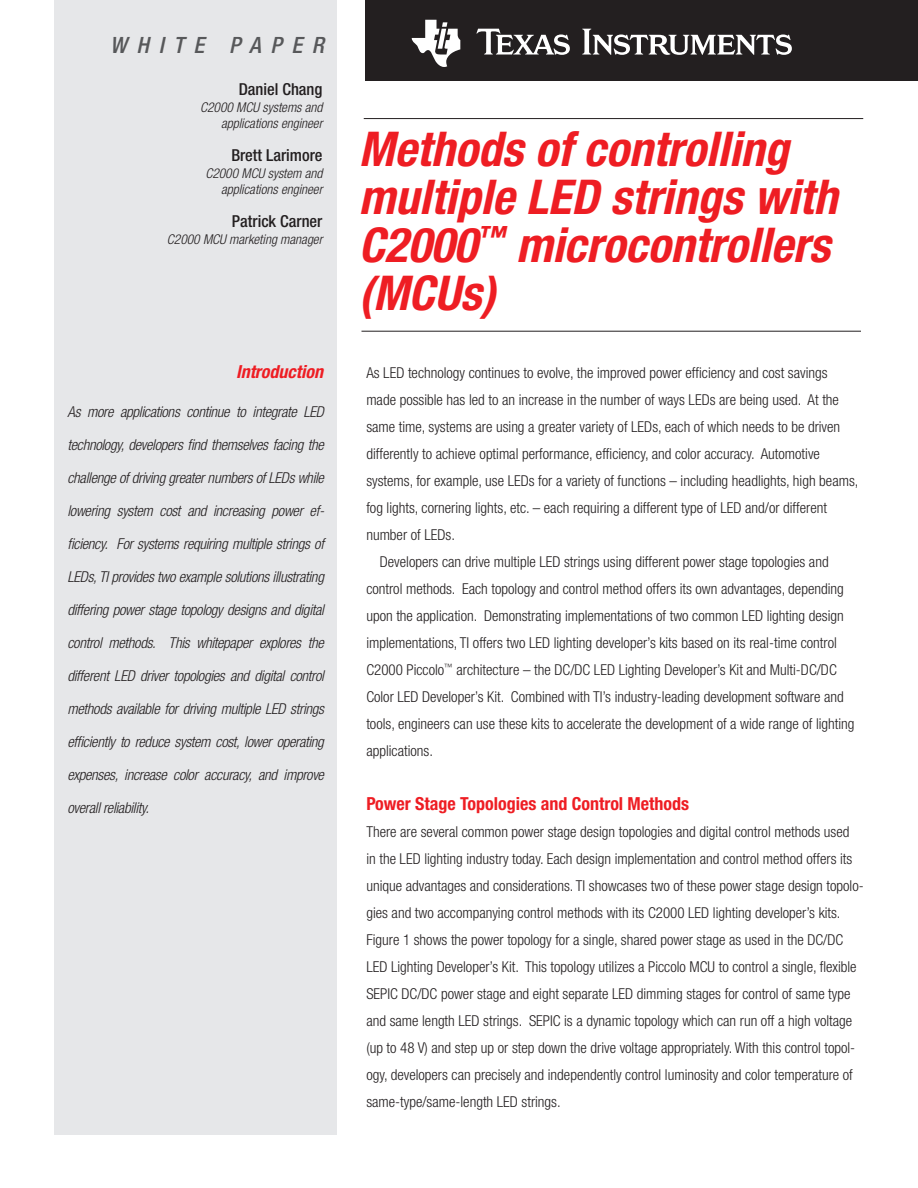
<style>
.page{position:relative;width:918px;height:1188px;background:#fff}
.page>*{position:absolute;margin:0;border:0;box-sizing:border-box;transform-origin:0 0}
.t1{font:italic 700 condensed 48px/48px "Helvetica Neue LT Std";color:#ee1d23}
.t2{font:italic 500 condensed 22.5px "Helvetica Neue LT Std";letter-spacing:.43em;color:#57585a}
.t3{font:700 condensed 18px "Helvetica Neue LT Std";color:#ee1d23}
.t4{font:italic 700 condensed 18px "Helvetica Neue LT Std";color:#ee1d23}
.t5{font:500 condensed 16.5px "Helvetica Neue LT Std";color:#231f20}
.t6{font:300 condensed 15px/27px "Helvetica Neue LT Std";color:#231f20}
.t7{font:italic 300 condensed 15px "Helvetica Neue LT Std";letter-spacing:-.02em;color:#231f20}
.t8{font:italic 300 condensed 13.5px/16.5px "Helvetica Neue LT Std";color:#231f20;text-align:right}
</style>
<div class="page">
<div style="left:365px;top:0;width:553px;height:80px;background:#231f20"></div>
<div style="left:54px;top:0;width:283px;height:1135px;background:#e6e7e9"></div>
<hr style="left:362px;top:331px;width:499px;height:1px;background:#231f20">
<hr style="left:364px;top:118px;width:499px;height:1px;background:#231f20">
<svg style="left:476px;top:29px;width:94px;height:26px"></svg>
<svg style="left:582px;top:29px;width:210px;height:26px"></svg>
<svg style="left:412px;top:20px;width:48px;height:47px"></svg>
<h2 class="t2" style="left:110px;top:32px;width:215px">WHITE PAPER</h2>
<p class="t5" style="left:239px;top:80px;width:85px">Daniel Chang</p>
<p class="t8" style="left:200px;top:99px;width:124px">C2000 MCU systems and applications engineer</p>
<p class="t5" style="left:231px;top:146px;width:93px">Brett Larimore</p>
<p class="t8" style="left:205px;top:165px;width:119px">C2000 MCU system and applications engineer</p>
<p class="t5" style="left:232px;top:212px;width:92px">Patrick Carner</p>
<p class="t8" style="left:167px;top:231px;width:157px">C2000 MCU marketing manager</p>
<p class="t4" style="left:236px;top:361px;width:89px">Introduction</p>
<p class="t7" style="left:68px;top:403px;width:258px">As more applications continue to integrate LED</p>
<p class="t7" style="left:68px;top:436px;width:258px">technology, developers find themselves facing the</p>
<p class="t7" style="left:68px;top:469px;width:258px">challenge of driving greater numbers of LEDs while</p>
<p class="t7" style="left:68px;top:502px;width:258px">lowering system cost and increasing power ef-</p>
<p class="t7" style="left:68px;top:535px;width:258px">ficiency. For systems requiring multiple strings of</p>
<p class="t7" style="left:68px;top:568px;width:258px">LEDs, TI provides two example solutions illustrating</p>
<p class="t7" style="left:68px;top:601px;width:258px">differing power stage topology designs and digital</p>
<p class="t7" style="left:68px;top:634px;width:258px">control methods. This whitepaper explores the</p>
<p class="t7" style="left:68px;top:667px;width:258px">different LED driver topologies and digital control</p>
<p class="t7" style="left:68px;top:700px;width:258px">methods available for driving multiple LED strings</p>
<p class="t7" style="left:68px;top:733px;width:258px">efficiently to reduce system cost, lower operating</p>
<p class="t7" style="left:68px;top:766px;width:258px">expenses, increase color accuracy, and improve</p>
<p class="t7" style="left:68px;top:799px;width:83px">overall reliability.</p>
<h1 class="t1" style="left:359px;top:126px;width:480px">Methods of controlling multiple LED strings with<br>C2000<sup>™</sup> microcontrollers (MCUs)</h1>
<p class="t6" style="left:366px;top:359px;width:463px">As LED technology continues to evolve, the improved power efficiency and cost savings</p>
<p class="t6" style="left:366px;top:386px;width:474px">made possible has led to an increase in the number of ways LEDs are being used. At the</p>
<p class="t6" style="left:366px;top:413px;width:475px">same time, systems are using a greater variety of LEDs, each of which needs to be driven</p>
<p class="t6" style="left:366px;top:440px;width:455px">differently to achieve optimal performance, efficiency, and color accuracy. Automotive</p>
<p class="t6" style="left:366px;top:467px;width:494px">systems, for example, use LEDs for a variety of functions – including headlights, high beams,</p>
<p class="t6" style="left:366px;top:494px;width:462px">fog lights, cornering lights, etc. – each requiring a different type of LED and/or different</p>
<p class="t6" style="left:366px;top:521px;width:90px">number of LEDs.</p>
<p class="t6" style="left:380px;top:548px;width:450px">Developers can drive multiple LED strings using different power stage topologies and</p>
<p class="t6" style="left:366px;top:575px;width:479px">control methods. Each topology and control method offers its own advantages, depending</p>
<p class="t6" style="left:366px;top:602px;width:479px">upon the application. Demonstrating implementations of two common LED lighting design</p>
<p class="t6" style="left:366px;top:629px;width:472px">implementations, TI offers two LED lighting developer’s kits based on its real-time control</p>
<p class="t6" style="left:366px;top:656px;width:472px">C2000 Piccolo<sup>™</sup> architecture – the DC/DC LED Lighting Developer’s Kit and Multi-DC/DC</p>
<p class="t6" style="left:366px;top:683px;width:479px">Color LED Developer’s Kit. Combined with TI’s industry-leading development software and</p>
<p class="t6" style="left:366px;top:710px;width:490px">tools, engineers can use these kits to accelerate the development of a wide range of lighting</p>
<p class="t6" style="left:366px;top:737px;width:68px">applications.</p>
<p class="t3" style="left:366px;top:793px;width:324px">Power Stage Topologies and Control Methods</p>
<p class="t6" style="left:366px;top:818px;width:499px">There are several common power stage design topologies and digital control methods used<br>in the LED lighting industry today. Each design implementation and control method offers its unique advantages and considerations. TI showcases two of these power stage design topolo&shy;gies and two accompanying control methods with its C2000 LED lighting developer’s kits.<br>Figure 1 shows the power topology for a single, shared power stage as used in the DC/DC LED Lighting Developer’s Kit. This topology utilizes a Piccolo MCU to control a single, flexible SEPIC DC/DC power stage and eight separate LED dimming stages for control of same type and same length LED strings. SEPIC is a dynamic topology which can run off a high voltage (up to 48 V) and step up or step down the drive voltage appropriately. With this control topol&shy;ogy, developers can precisely and independently control luminosity and color temperature of same-type/same-length LED strings.</p>
</div>
